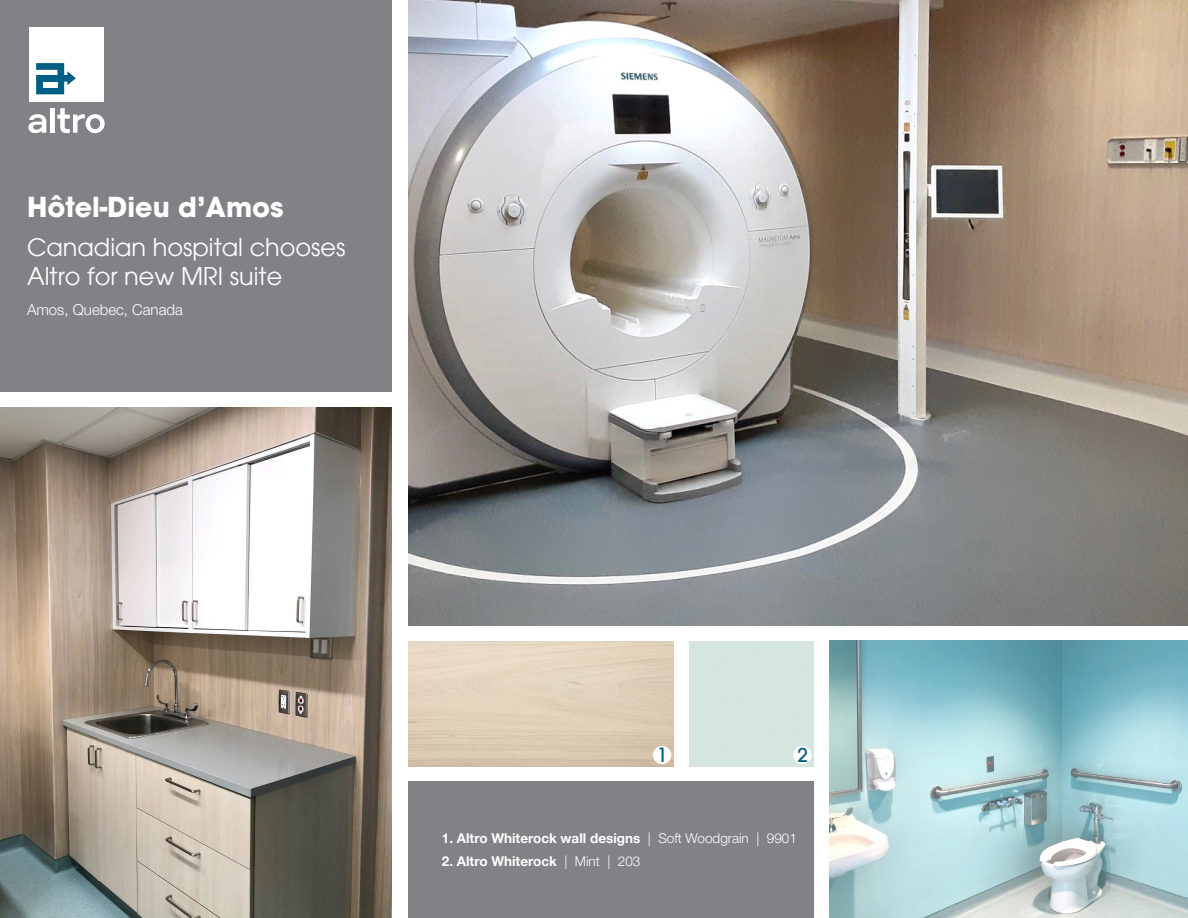
<style>
.page{position:relative;width:1188px;height:918px;background:#fff}
.page>*{position:absolute;margin:0;border:0;box-sizing:border-box;transform-origin:0 0}
.Heading{font:700 27px "Avant Garde";color:#fff}
.Sub_heading{font:24px/28.8px "Avant Garde";color:#fff}
.t1{font:500 19.2px "Avant Garde";color:#015e84}
.t2{font:300 15px "Helvetica Neue LT Pro";color:#fff}
.t3{font:700 13.5px "Helvetica Neue LT Pro";color:#fff}
.s1{font-weight:300}
</style>
<div class="page">
<img style="left:408px;top:0;width:780px;height:625px">
<img style="left:830px;top:641px;width:358px;height:277px">
<img style="left:0;top:407px;width:392px;height:511px">
<div style="left:0;top:0;width:392px;height:392px;background:#818286"></div>
<div style="left:408px;top:782px;width:406px;height:136px;background:#818286"></div>
<hr style="left:50px;top:108px;width:4px;height:25px;background:#fff">
<svg style="left:28px;top:114px;width:18px;height:19px"></svg>
<svg style="left:57px;top:108px;width:48px;height:25px"></svg>
<div style="left:29px;top:27px;width:75px;height:74px;background:#fff"></div>
<svg style="left:36px;top:63px;width:40px;height:31px"></svg>
<div style="left:43px;top:82px;width:14px;height:6px;background:#fff"></div>
<p class="Heading" style="left:27px;top:190px;width:258px">Hôtel-Dieu d’Amos</p>
<p class="Sub_heading" style="left:27px;top:233px;width:320px">Canadian hospital chooses<br>Altro for new MRI suite</p>
<p class="t2" style="left:27px;top:300px;width:157px">Amos, Quebec, Canada</p>
<p class="t1" style="left:657px;top:743px;width:12px">1</p>
<p class="t1" style="left:797px;top:743px;width:12px">2</p>
<p class="t3" style="left:442px;top:830px;width:357px">1. Altro Whiterock wall designs <span class="s1">| Soft Woodgrain | 9901</span></p>
<p class="t3" style="left:442px;top:853px;width:200px">2. Altro Whiterock <span class="s1">| Mint | 203</span></p>
</div>
